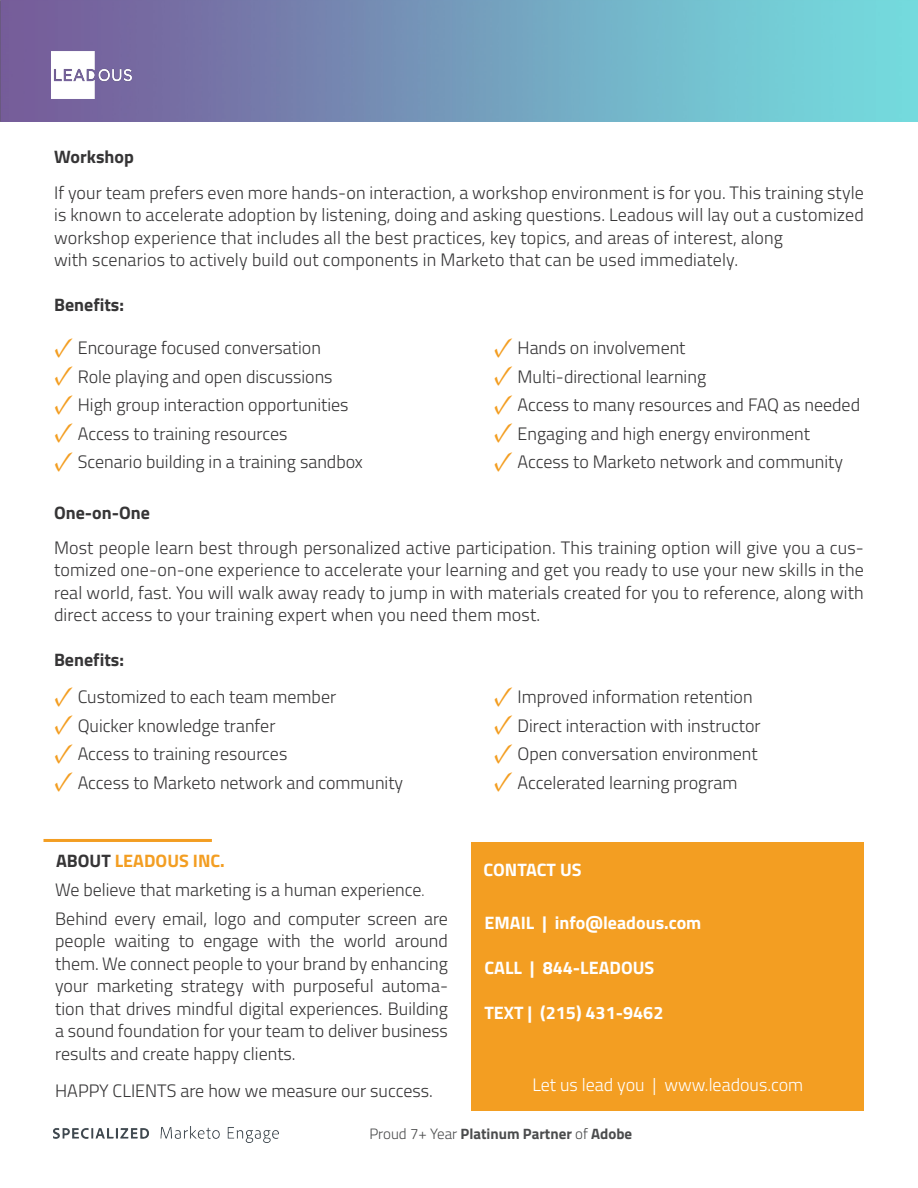
<style>
.page{position:relative;width:918px;height:1188px;background:#fff}
.page>*{position:absolute;margin:0;border:0;box-sizing:border-box;transform-origin:0 0}
.t1{font:28.5px "Minion Pro";color:#f39e22}
.t2{font:300 18px/22.5px "Titillium Web";color:#363536;text-align:justify}
.t3{font:700 18px "Titillium Web";color:#fff}
.t4{font:700 18px "Titillium Web";color:#363536}
.t5{font:300 18px "Titillium Web";color:#fff}
.t6{font:700 18px "Titillium Web";color:#f39e22}
.t7{font:700 15px "Titillium Web";color:#4b4c4d}
.s1{color:#363536}
.s2{font-size:15px}
.s3{font-weight:300}
</style>
<div class="page">
<img style="left:0;top:0;width:918px;height:122px">
<img style="left:53px;top:1126px;width:225px;height:17px">
<img style="left:52px;top:51px;width:80px;height:48px">
<div style="left:471px;top:842px;width:393px;height:268px;background:#f39e22"></div>
<hr style="left:44px;top:839px;width:168px;height:3px;background:#f39e22">
<p class="t4" style="left:54px;top:143px;width:81px">Workshop</p>
<p class="t2" style="left:54px;top:180px;width:811px">If your team prefers even more hands-on interaction, a workshop environment is for you. This training style is known to accelerate adoption by listening, doing and asking questions. Leadous will lay out a customized workshop experience that includes all the best practices, key topics, and areas of interest, along</p>
<p class="t2" style="left:54px;top:248px;width:685px">with scenarios to actively build out components in Marketo that can be used immediately.</p>
<p class="t4" style="left:54px;top:291px;width:72px">Benefits:</p>
<p class="t2" style="left:78px;top:336px;width:245px">Encourage focused conversation</p>
<p class="t2" style="left:78px;top:364px;width:256px">Role playing and open discussions</p>
<p class="t2" style="left:78px;top:393px;width:272px">High group interaction opportunities</p>
<p class="t2" style="left:78px;top:421px;width:211px">Access to training resources</p>
<p class="t2" style="left:78px;top:450px;width:287px">Scenario building in a training sandbox</p>
<p class="t1" style="left:54px;top:327px;width:21px">✓</p>
<p class="t1" style="left:54px;top:356px;width:21px">✓</p>
<p class="t1" style="left:54px;top:384px;width:21px">✓</p>
<p class="t1" style="left:54px;top:413px;width:21px">✓</p>
<p class="t1" style="left:54px;top:441px;width:21px">✓</p>
<p class="t4" style="left:54px;top:499px;width:97px">One-on-One</p>
<p class="t1" style="left:494px;top:327px;width:21px">✓</p>
<p class="t1" style="left:494px;top:356px;width:21px">✓</p>
<p class="t1" style="left:494px;top:384px;width:21px">✓</p>
<p class="t1" style="left:494px;top:413px;width:21px">✓</p>
<p class="t1" style="left:494px;top:441px;width:21px">✓</p>
<p class="t2" style="left:518px;top:336px;width:169px">Hands on involvement</p>
<p class="t2" style="left:518px;top:364px;width:190px">Multi-directional learning</p>
<p class="t2" style="left:518px;top:393px;width:344px">Access to many resources and FAQ as needed</p>
<p class="t2" style="left:518px;top:421px;width:294px">Engaging and high energy environment</p>
<p class="t2" style="left:518px;top:450px;width:327px">Access to Marketo network and community</p>
<p class="t2" style="left:54px;top:535px;width:811px">Most people learn best through personalized active participation. This training option will give you a cus&shy;tomized one-on-one experience to accelerate your learning and get you ready to use your new skills in the real world, fast. You will walk away ready to jump in with materials created for you to reference, along with direct access to your training expert when you need them most.</p>
<p class="t4" style="left:54px;top:646px;width:72px">Benefits:</p>
<p class="t2" style="left:78px;top:685px;width:260px">Customized to each team member</p>
<p class="t2" style="left:78px;top:713px;width:199px">Quicker knowledge tranfer</p>
<p class="t2" style="left:78px;top:742px;width:211px">Access to training resources</p>
<p class="t2" style="left:78px;top:770px;width:327px">Access to Marketo network and community</p>
<p class="t1" style="left:54px;top:677px;width:21px">✓</p>
<p class="t1" style="left:54px;top:705px;width:21px">✓</p>
<p class="t1" style="left:54px;top:734px;width:21px">✓</p>
<p class="t1" style="left:54px;top:762px;width:21px">✓</p>
<p class="t6" style="left:56px;top:847px;width:170px"><span class="s1">ABOUT</span> LEADOUS INC.</p>
<p class="t2" style="left:55px;top:878px;width:371px">We believe that marketing is a human experience<span class="s2">.</span></p>
<p class="t2" style="left:55px;top:907px;width:394px">Behind every email, logo and computer screen are people waiting to engage with the world around them. We connect people to your brand by enhancing your marketing strategy with purposeful automa&shy;tion that drives mindful digital experiences. Building a sound foundation for your team to deliver business results and create happy clients.</p>
<p class="t2" style="left:55px;top:1079px;width:379px">HAPPY CLIENTS are how we measure our success.</p>
<p class="t1" style="left:494px;top:677px;width:21px">✓</p>
<p class="t1" style="left:494px;top:705px;width:21px">✓</p>
<p class="t1" style="left:494px;top:734px;width:21px">✓</p>
<p class="t1" style="left:494px;top:762px;width:21px">✓</p>
<p class="t2" style="left:517px;top:685px;width:237px">Improved information retention</p>
<p class="t2" style="left:517px;top:713px;width:245px">Direct interaction with instructor</p>
<p class="t2" style="left:517px;top:742px;width:242px">Open conversation environment</p>
<p class="t2" style="left:517px;top:770px;width:222px">Accelerated learning program</p>
<p class="t3" style="left:484px;top:856px;width:100px">CONTACT US</p>
<p class="t3" style="left:484px;top:909px;width:218px">EMAIL | info@leadous.com</p>
<p class="t3" style="left:484px;top:954px;width:171px">CALL | 844-LEADOUS</p>
<p class="t3" style="left:484px;top:999px;width:181px">TEXT | (215) 431-9462</p>
<p class="t5" style="left:532px;top:1071px;width:272px">Let us lead you | www.leadous.com</p>
<p class="t7" style="left:369px;top:1123px;width:264px"><span class="s3">Proud 7+ Year</span> Platinum Partner <span class="s3">of</span> Adobe</p>
</div>
